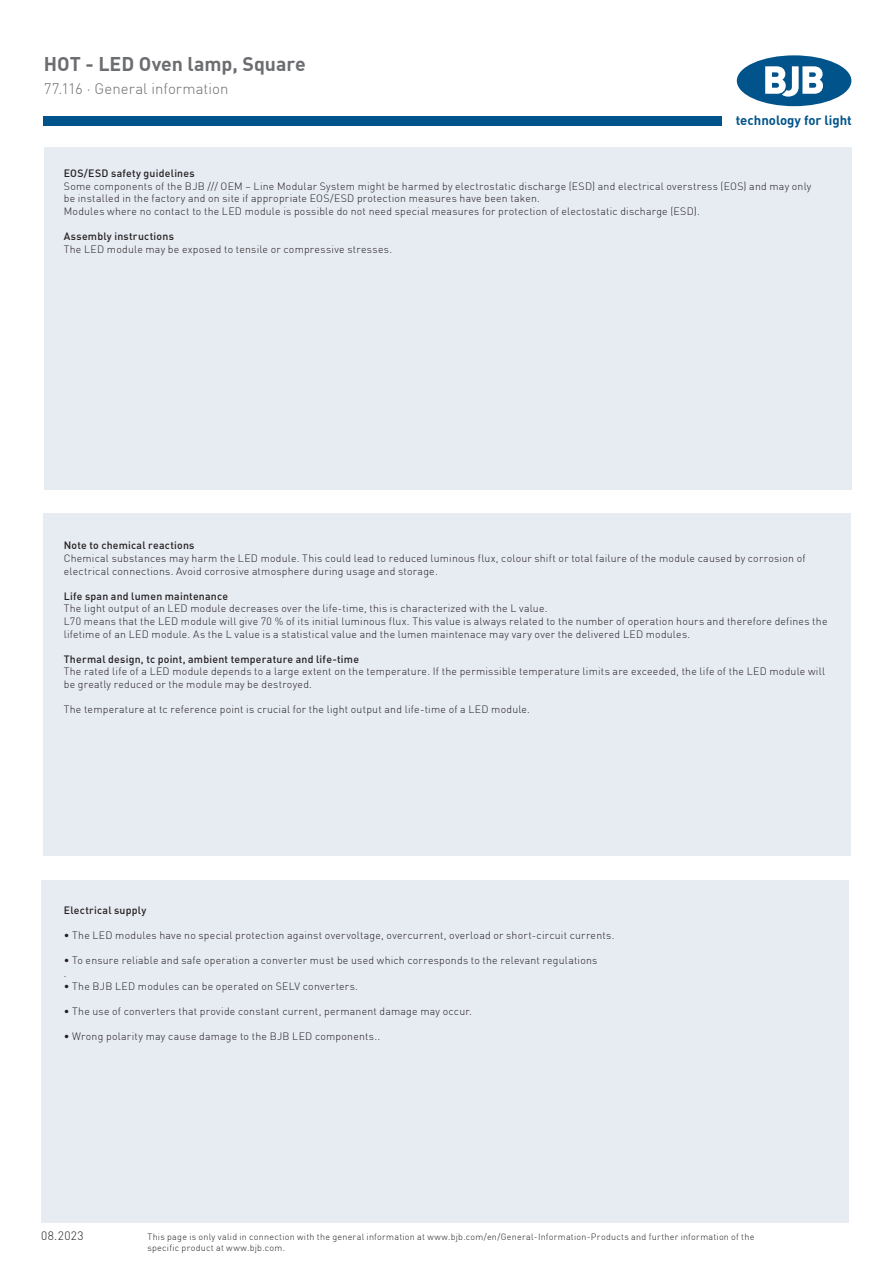
<style>
.page{position:relative;width:893px;height:1263px;background:#fff}
.page>*{position:absolute;margin:0;border:0;box-sizing:border-box;transform-origin:0 0}
.t1{font:700 19.5px "DIN";color:#6c6d70}
.t2{font:300 15px "DIN";letter-spacing:.005em;color:#6c6d70}
.t3{font:700 13.2px "DIN";color:#01548b}
.t4{font:300 12px "DIN";letter-spacing:.04em;color:#231f20}
.t5{font:300 10.5px/12.6px "DIN";letter-spacing:.02em;color:#231f20}
.t6{font:500 10.5px "DIN";letter-spacing:.025em;color:#231f20}
.t7{font:300 9px "DIN";letter-spacing:.025em;color:#231f20}
</style>
<div class="page">
<div style="left:737px;top:55px;width:114px;height:51px;background:#01548b;border-radius:50%"></div>
<svg style="left:765px;top:66px;width:58px;height:31px"></svg>
<div style="left:44px;top:116px;width:678px;height:9px;background:#01548b"></div>
<div style="left:41px;top:880px;width:808px;height:343px;background:#e7ebf2"></div>
<div style="left:44px;top:147px;width:808px;height:342px;background:#e7ebf2"></div>
<div style="left:43px;top:513px;width:808px;height:343px;background:#e7ebf2"></div>
<p class="t1" style="left:44px;top:51px;width:264px">HOT - LED Oven lamp, Square</p>
<p class="t2" style="left:44px;top:79px;width:186px">77.116 · General information</p>
<p class="t3" style="left:736px;top:111px;width:118px">technology for light</p>
<p class="t6" style="left:64px;top:167px;width:132px">EOS/ESD safety guidelines</p>
<p class="t5" style="left:64px;top:180px;width:749px">Some components of the BJB /// OEM – Line Modular System might be harmed by electrostatic discharge (ESD) and electrical overstress (EOS) and may only be installed in the factory and on site if appropriate EOS/ESD protection measures have been taken.</p>
<p class="t5" style="left:64px;top:205px;width:637px">Modules where no contact to the LED module is possible do not need special measures for protection of electostatic discharge (ESD).</p>
<p class="t6" style="left:64px;top:230px;width:112px">Assembly instructions</p>
<p class="t5" style="left:64px;top:243px;width:330px">The LED module may be exposed to tensile or compressive stresses.</p>
<p class="t6" style="left:64px;top:539px;width:132px">Note to chemical reactions</p>
<p class="t5" style="left:64px;top:552px;width:743px">Chemical substances may harm the LED module. This could lead to reduced luminous flux, colour shift or total failure of the module caused by corrosion of electrical connections. Avoid corrosive atmosphere during usage and storage.</p>
<p class="t6" style="left:64px;top:589px;width:166px">Life span and lumen maintenance</p>
<p class="t5" style="left:64px;top:602px;width:485px">The light output of an LED module decreases over the life-time, this is characterized with the L value.</p>
<p class="t5" style="left:64px;top:615px;width:765px">L70 means that the LED module will give 70 % of its initial luminous flux. This value is always related to the number of operation hours and therefore defines the</p>
<p class="t5" style="left:64px;top:627px;width:628px">lifetime of an LED module. As the L value is a statistical value and the lumen maintenace may vary over the delivered LED modules.</p>
<p class="t6" style="left:64px;top:652px;width:297px">Thermal design, tc point, ambient temperature and life-time</p>
<p class="t5" style="left:64px;top:665px;width:763px">The rated life of a LED module depends to a large extent on the temperature. If the permissible temperature limits are exceeded, the life of the LED module will be greatly reduced or the module may be destroyed.</p>
<p class="t5" style="left:64px;top:703px;width:468px">The temperature at tc reference point is crucial for the light output and life-time of a LED module.</p>
<p class="t6" style="left:64px;top:903px;width:84px">Electrical supply</p>
<p class="t5" style="left:64px;top:929px;width:552px">• The LED modules have no special protection against overvoltage, overcurrent, overload or short-circuit currents.</p>
<p class="t5" style="left:64px;top:954px;width:535px">• To ensure reliable and safe operation a converter must be used which corresponds to the relevant regulations</p>
<p class="t5" style="left:64px;top:967px;width:4px">.</p>
<p class="t5" style="left:64px;top:979px;width:296px">• The BJB LED modules can be operated on SELV converters.</p>
<p class="t5" style="left:64px;top:1004px;width:410px">• The use of converters that provide constant current, permanent damage may occur.</p>
<p class="t5" style="left:64px;top:1030px;width:318px">• Wrong polarity may cause damage to the BJB LED components..</p>
<p class="t4" style="left:41px;top:1229px;width:44px">08.2023</p>
<p class="t7" style="left:147px;top:1231px;width:608px">This page is only valid in connection with the general information at www.bjb.com/en/General-Information-Products and further information of the</p>
<p class="t7" style="left:147px;top:1242px;width:139px">specific product at www.bjb.com.</p>
</div>
